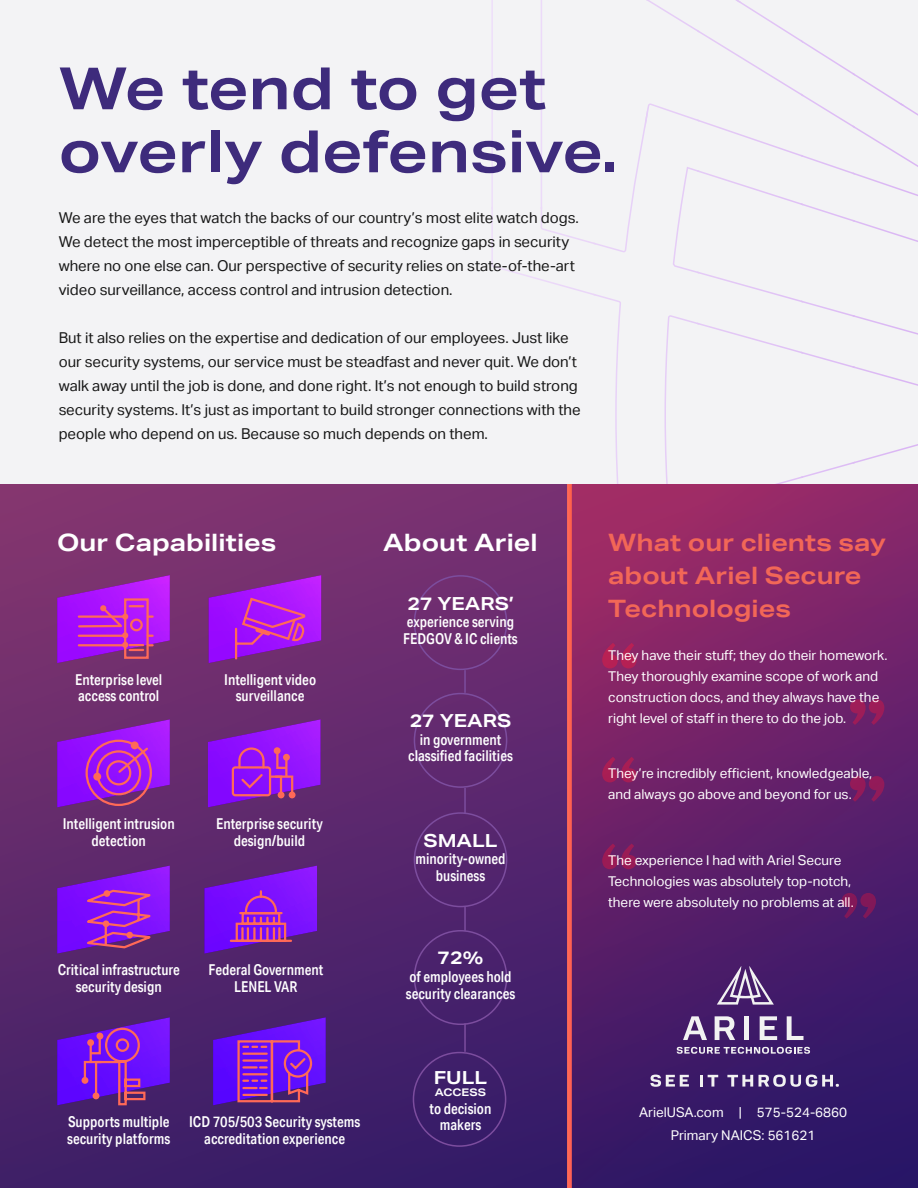
<style>
.page{position:relative;width:918px;height:1188px;background:#f3f3f5}
.page>*{position:absolute;margin:0;border:0;box-sizing:border-box;transform-origin:0 0}
.t1{font:700 58.5px/63px "Aktiv Grotesk Ex";color:#3e2b7c}
.t2{font:700 24px/33px "Aktiv Grotesk Ex";color:#f26757}
.t3{font:700 24px "Aktiv Grotesk Ex";color:#fff}
.t4{font:700 18px "Aktiv Grotesk Ex";color:#fff}
.t5{font:15px/24px "Aktiv Grotesk";color:#171717}
.t6{font:500 15px/16.5px "Aktiv Grotesk Cd";color:#fff;text-align:center}
.t7{font:13.5px/21px "Aktiv Grotesk";color:#fff}
.t8{font:700 10.5px "Aktiv Grotesk Ex";color:#fff}
</style>
<div class="page">
<img style="left:647px;top:0;width:50px;height:484px">
<img style="left:596px;top:107px;width:52px;height:377px">
<img style="left:802px;top:41px;width:51px;height:437px">
<img style="left:776px;top:476px;width:27px;height:8px">
<img style="left:853px;top:315px;width:65px;height:149px">
<img style="left:697px;top:271px;width:106px;height:83px">
<img style="left:491px;top:209px;width:105px;height:87px">
<img style="left:853px;top:105px;width:65px;height:137px">
<img style="left:491px;top:0;width:51px;height:209px">
<img style="left:697px;top:2px;width:106px;height:203px">
<img style="left:853px;top:73px;width:51px;height:32px">
<div style="left:0;top:484px;width:918px;height:704px;background:linear-gradient(to bottom,#7f3372,#371c68)"></div>
<div style="left:567px;top:484px;width:5px;height:704px;background:#ff6956"></div>
<svg style="left:571px;top:484px;width:347px;height:704px;background:#612068"></svg>
<svg style="left:683px;top:1016px;width:24px;height:24px"></svg>
<svg style="left:715px;top:1016px;width:20px;height:24px"></svg>
<div style="left:744px;top:1016px;width:5px;height:24px;background:#f2f2f2"></div>
<svg style="left:760px;top:1016px;width:17px;height:24px"></svg>
<svg style="left:787px;top:1016px;width:17px;height:24px"></svg>
<svg style="left:677px;top:1047px;width:133px;height:7px"></svg>
<svg style="left:650px;top:1075px;width:39px;height:12px"></svg>
<svg style="left:700px;top:1075px;width:18px;height:12px"></svg>
<svg style="left:727px;top:1075px;width:112px;height:12px"></svg>
<svg style="left:717px;top:966px;width:57px;height:39px"></svg>
<svg style="left:602px;top:643px;width:35px;height:25px"></svg>
<svg style="left:850px;top:699px;width:34px;height:26px"></svg>
<svg style="left:602px;top:757px;width:35px;height:25px"></svg>
<svg style="left:850px;top:776px;width:34px;height:26px"></svg>
<svg style="left:602px;top:844px;width:35px;height:25px"></svg>
<svg style="left:842px;top:893px;width:34px;height:26px"></svg>
<svg style="left:208px;top:719px;width:113px;height:88px;background:#8d1ecc"></svg>
<svg style="left:209px;top:575px;width:112px;height:88px;background:#9e1fcd"></svg>
<svg style="left:57px;top:719px;width:113px;height:88px;background:#9420ca"></svg>
<div style="left:93px;top:773px;width:8px;height:8px;background:#ff6957;border-radius:50%"></div>
<div style="left:131px;top:741px;width:8px;height:8px;background:#ff6957;border-radius:50%"></div>
<svg style="left:57px;top:866px;width:113px;height:88px;background:#821dca"></svg>
<svg style="left:204px;top:866px;width:113px;height:88px;background:#781acd"></svg>
<hr style="left:240px;top:912px;width:42px;height:2px;background:#ff6957">
<hr style="left:231px;top:940px;width:60px;height:2px;background:#ff6957">
<svg style="left:213px;top:1017px;width:113px;height:88px;background:#701dc4"></svg>
<svg style="left:57px;top:575px;width:113px;height:88px;background:#a623c8"></svg>
<svg style="left:57px;top:1017px;width:113px;height:89px;background:#701cc7"></svg>
<div style="left:414px;top:575px;width:93px;height:95px;border:2px solid #7c4d9e;border-radius:50%"></div>
<div style="left:414px;top:693px;width:93px;height:95px;border:2px solid #7c4d9e;border-radius:50%"></div>
<div style="left:414px;top:812px;width:93px;height:95px;border:2px solid #7c4d9e;border-radius:50%"></div>
<div style="left:414px;top:930px;width:93px;height:95px;border:2px solid #7c4d9e;border-radius:50%"></div>
<div style="left:413px;top:1052px;width:93px;height:95px;border:2px solid #7c4d9e;border-radius:50%"></div>
<hr style="left:464px;top:670px;width:2px;height:23px;background:#7c4d9e">
<hr style="left:464px;top:788px;width:2px;height:25px;background:#7c4d9e">
<hr style="left:464px;top:907px;width:2px;height:24px;background:#7c4d9e">
<hr style="left:464px;top:1024px;width:2px;height:28px;background:#7c4d9e">
<p class="t1" style="left:59px;top:56px;width:561px">We tend to get overly defensive.</p>
<p class="t5" style="left:59px;top:206px;width:522px">We are the eyes that watch the backs of our country’s most elite watch dogs.<br>We detect the most imperceptible of threats and recognize gaps in security where no one else can. Our perspective of security relies on state-of-the-art video surveillance, access control and intrusion detection.</p>
<p class="t5" style="left:59px;top:326px;width:524px">But it also relies on the expertise and dedication of our employees. Just like our security systems, our service must be steadfast and never quit. We don’t walk away until the job is done, and done right. It’s not enough to build strong security systems. It’s just as important to build stronger connections with the people who depend on us. Because so much depends on them.</p>
<p class="t3" style="left:57px;top:527px;width:221px">Our Capabilities</p>
<p class="t3" style="left:383px;top:527px;width:156px">About Ariel</p>
<p class="t6" style="left:75px;top:671px;width:89px;text-align:left">Enterprise level access control</p>
<p class="t6" style="left:224px;top:671px;width:93px">Intelligent video surveillance</p>
<p class="t6" style="left:63px;top:815px;width:113px">Intelligent intrusion detection</p>
<p class="t6" style="left:216px;top:815px;width:108px">Enterprise security design/build</p>
<p class="t6" style="left:58px;top:962px;width:124px">Critical infrastructure security design</p>
<p class="t6" style="left:209px;top:962px;width:116px">Federal Government<br>LENEL VAR</p>
<p class="t6" style="left:67px;top:1113px;width:105px;text-align:left">Supports multiple security platforms</p>
<p class="t6" style="left:189px;top:1113px;width:173px">ICD 705/503 Security systems accreditation experience</p>
<p class="t4" style="left:407px;top:592px;width:108px">27 YEARS’</p>
<p class="t6" style="left:403px;top:613px;width:116px;text-align:left">experience serving<br>FEDGOV &amp; IC clients</p>
<p class="t4" style="left:410px;top:710px;width:103px">27 YEARS</p>
<p class="t6" style="left:408px;top:731px;width:106px">in government classified facilities</p>
<p class="t4" style="left:423px;top:829px;width:76px">SMALL</p>
<p class="t6" style="left:415px;top:851px;width:92px">minority-owned business</p>
<p class="t4" style="left:438px;top:947px;width:47px">72%</p>
<p class="t6" style="left:406px;top:968px;width:111px;text-align:left">of employees hold security clearances</p>
<p class="t4" style="left:434px;top:1067px;width:55px">FULL</p>
<p class="t8" style="left:435px;top:1086px;width:53px">ACCESS</p>
<p class="t6" style="left:430px;top:1100px;width:63px">to decision makers</p>
<p class="t2" style="left:608px;top:525px;width:279px">What our clients say about Ariel Secure<br>Technologies</p>
<p class="t7" style="left:608px;top:645px;width:281px">They have their stuff; they do their homework.<br>They thoroughly examine scope of work and</p>
<p class="t7" style="left:608px;top:687px;width:273px">construction docs, and they always have the right level of staff in there to do the job.</p>
<p class="t7" style="left:608px;top:763px;width:265px">They’re incredibly efficient, knowledgeable, and always go above and beyond for us.</p>
<p class="t7" style="left:608px;top:850px;width:247px">The experience I had with Ariel Secure<br>Technologies was absolutely top-notch, there were absolutely no problems at all.</p>
<p class="t7" style="left:639px;top:1101px;width:210px;line-height:22.5px;text-align:center">ArielUSA.com | 575-524-6860<br>Primary NAICS: 561621</p>
</div>
